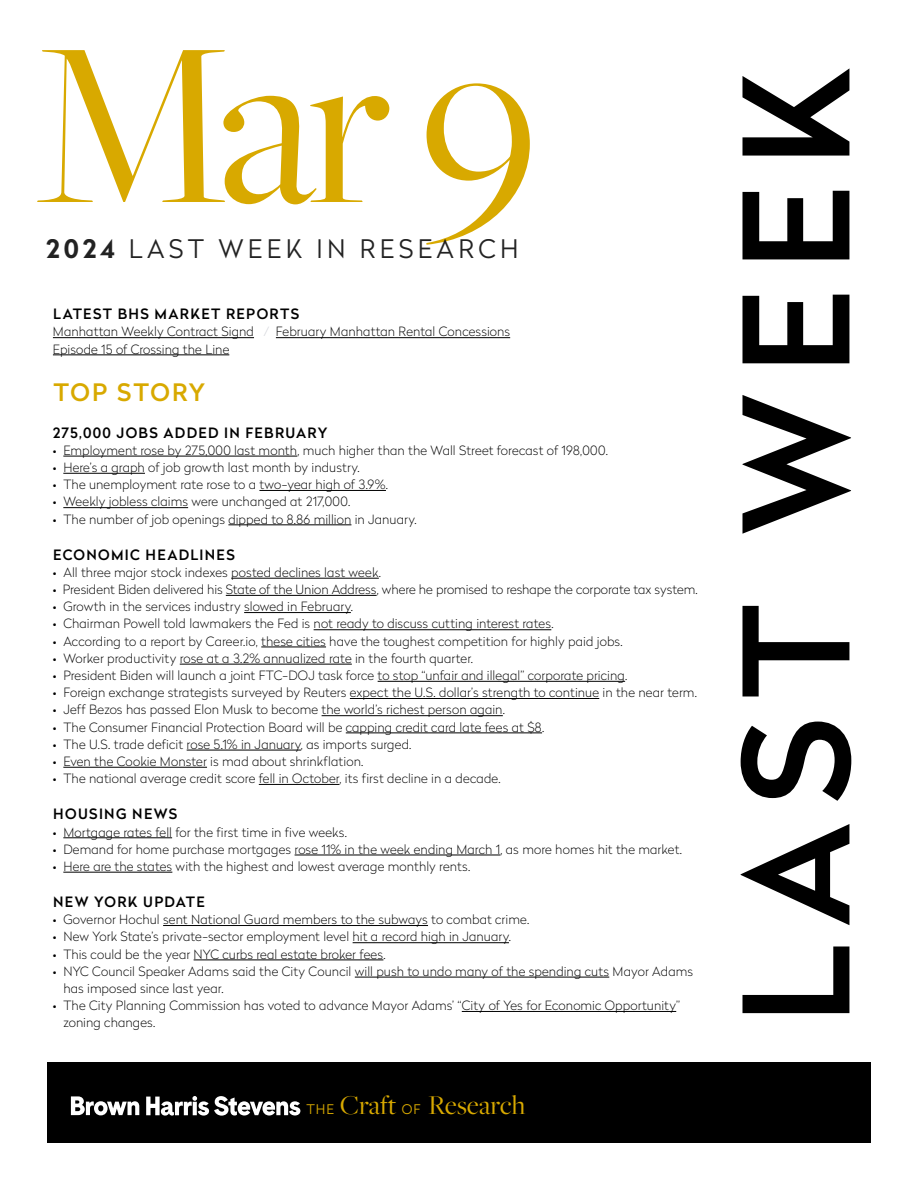
<style>
.page{position:relative;width:918px;height:1188px;background:#fff}
.page>*{position:absolute;margin:0;border:0;box-sizing:border-box;transform-origin:0 0}
.t1{font:243px "Freight Big Pro";color:#d8a900}
.t2{font:500 145.5px "Radikal";letter-spacing:.13em;color:#000}
.t3{font:28.2px "Freight Big Pro";color:#d8a900}
.t4{font:300 25.5px "Radikal";letter-spacing:.17em;color:#000}
.t5{font:500 24px "Radikal";letter-spacing:.075em;color:#d8a900}
.t6{font:500 14.25px "Radikal";letter-spacing:.095em;color:#000}
.t7{font:100 12.75px/17.2px "Radikal";letter-spacing:.01em;color:#000}
.s1{font-weight:700}
.s2{color:#cfd1d7}
.s3{font-family:"Radikal";font-weight:300;font-size:13.2px}
</style>
<div class="page">
<div style="left:47px;top:1062px;width:824px;height:81px;background:#000"></div>
<svg style="left:71px;top:1096px;width:68px;height:19px"></svg>
<svg style="left:146px;top:1096px;width:154px;height:20px"></svg>
<hr style="left:53px;top:337px;width:201px;height:1px;background:#000">
<hr style="left:276px;top:337px;width:234px;height:1px;background:#000">
<hr style="left:53px;top:355px;width:176px;height:1px;background:#000">
<hr style="left:63px;top:456px;width:234px;height:1px;background:#000">
<hr style="left:63px;top:473px;width:82px;height:1px;background:#000">
<hr style="left:259px;top:490px;width:127px;height:1px;background:#000">
<hr style="left:63px;top:507px;width:125px;height:1px;background:#000">
<hr style="left:228px;top:525px;width:123px;height:1px;background:#000">
<hr style="left:231px;top:578px;width:148px;height:1px;background:#000">
<hr style="left:226px;top:595px;width:151px;height:1px;background:#000">
<hr style="left:244px;top:612px;width:107px;height:1px;background:#000">
<hr style="left:314px;top:629px;width:237px;height:1px;background:#000">
<hr style="left:261px;top:647px;width:65px;height:1px;background:#000">
<hr style="left:180px;top:664px;width:172px;height:1px;background:#000">
<hr style="left:378px;top:681px;width:247px;height:1px;background:#000">
<hr style="left:350px;top:698px;width:249px;height:1px;background:#000">
<hr style="left:322px;top:715px;width:181px;height:1px;background:#000">
<hr style="left:346px;top:733px;width:196px;height:1px;background:#000">
<hr style="left:187px;top:750px;width:114px;height:1px;background:#000">
<hr style="left:63px;top:767px;width:144px;height:1px;background:#000">
<hr style="left:259px;top:784px;width:81px;height:1px;background:#000">
<hr style="left:63px;top:837px;width:109px;height:1px;background:#000">
<hr style="left:295px;top:855px;width:206px;height:1px;background:#000">
<hr style="left:63px;top:872px;width:109px;height:1px;background:#000">
<hr style="left:163px;top:925px;width:265px;height:1px;background:#000">
<hr style="left:353px;top:942px;width:156px;height:1px;background:#000">
<hr style="left:194px;top:960px;width:189px;height:1px;background:#000">
<hr style="left:355px;top:977px;width:254px;height:1px;background:#000">
<hr style="left:462px;top:1011px;width:214px;height:1px;background:#000">
<h1 class="t1" style="left:32px;top:-33px;width:506px">Mar 9</h1>
<h3 class="t4" style="left:46px;top:231px;width:474px"><span class="s1">2024</span> LAST WEEK IN RESEARCH</h3>
<p class="t6" style="left:53px;top:304px;width:247px">LATEST BHS MARKET REPORTS</p>
<p class="t7" style="left:53px;top:323px;width:459px">Manhattan Weekly Contract Signd <span class="s2">/</span> February Manhattan Rental Concessions<br>Episode 15 of Crossing the Line</p>
<h3 class="t5" style="left:53px;top:375px;width:153px">TOP STORY</h3>
<p class="t6" style="left:53px;top:422px;width:276px">275,000 JOBS ADDED IN FEBRUARY</p>
<p class="t7" style="left:53px;top:441px;width:556px">• Employment rose by 275,000 last month, much higher than the Wall Street forecast of 198,000.</p>
<p class="t7" style="left:53px;top:458px;width:308px">• Here’s a graph of job growth last month by industry.</p>
<p class="t7" style="left:53px;top:476px;width:337px">• The unemployment rate rose to a two-year high of 3.9%.</p>
<p class="t7" style="left:53px;top:493px;width:299px">• Weekly jobless claims were unchanged at 217,000.</p>
<p class="t7" style="left:53px;top:510px;width:365px">• The number of job openings dipped to 8.86 million in January.</p>
<p class="t6" style="left:53px;top:544px;width:183px">ECONOMIC HEADLINES</p>
<p class="t7" style="left:53px;top:563px;width:330px">• All three major stock indexes posted declines last week.</p>
<p class="t7" style="left:53px;top:580px;width:646px">• President Biden delivered his State of the Union Address, where he promised to reshape the corporate tax system.</p>
<p class="t7" style="left:53px;top:598px;width:302px">• Growth in the services industry slowed in February.</p>
<p class="t7" style="left:53px;top:615px;width:502px">• Chairman Powell told lawmakers the Fed is not ready to discuss cutting interest rates.</p>
<p class="t7" style="left:53px;top:632px;width:571px">• According to a report by Career.io, these cities have the toughest competition for highly paid jobs.</p>
<p class="t7" style="left:53px;top:649px;width:422px">• Worker productivity rose at a 3.2% annualized rate in the fourth quarter.</p>
<p class="t7" style="left:53px;top:666px;width:576px">• President Biden will launch a joint FTC-DOJ task force to stop “unfair and illegal” corporate pricing.</p>
<p class="t7" style="left:53px;top:684px;width:646px">• Foreign exchange strategists surveyed by Reuters expect the U.S. dollar’s strength to continue in the near term.</p>
<p class="t7" style="left:53px;top:701px;width:454px">• Jeff Bezos has passed Elon Musk to become the world’s richest person again.</p>
<p class="t7" style="left:53px;top:718px;width:493px">• The Consumer Financial Protection Board will be capping credit card late fees at $8.</p>
<p class="t7" style="left:53px;top:735px;width:360px">• The U.S. trade deficit rose 5.1% in January, as imports surged.</p>
<p class="t7" style="left:53px;top:752px;width:312px">• Even the Cookie Monster is mad about shrinkflation.</p>
<p class="t7" style="left:53px;top:770px;width:449px">• The national average credit score fell in October, its first decline in a decade.</p>
<p class="t6" style="left:53px;top:804px;width:126px">HOUSING NEWS</p>
<p class="t7" style="left:53px;top:823px;width:296px">• Mortgage rates fell for the first time in five weeks.</p>
<p class="t7" style="left:53px;top:840px;width:631px">• Demand for home purchase mortgages rose 11% in the week ending March 1, as more homes hit the market.</p>
<p class="t7" style="left:53px;top:857px;width:419px">• Here are the states with the highest and lowest average monthly rents.</p>
<p class="t6" style="left:53px;top:892px;width:153px">NEW YORK UPDATE</p>
<p class="t7" style="left:53px;top:911px;width:478px">• Governor Hochul sent National Guard members to the subways to combat crime.</p>
<p class="t7" style="left:53px;top:928px;width:460px">• New York State’s private-sector employment level hit a record high in January.</p>
<p class="t7" style="left:53px;top:945px;width:334px">• This could be the year NYC curbs real estate broker fees.</p>
<p class="t7" style="left:63px;top:962px;width:631px;text-indent:-10px">• NYC Council Speaker Adams said the City Council will push to undo many of the spending cuts Mayor Adams has imposed since last year.</p>
<p class="t7" style="left:63px;top:997px;width:618px;text-indent:-10px">• The City Planning Commission has voted to advance Mayor Adams’ “City of Yes for Economic Opportunity” zoning changes.</p>
<h3 class="t3" style="left:307px;top:1087px;width:220px"><span class="s3">THE</span> Craft <span class="s3">OF</span> Research</h3>
<h2 class="t2" style="left:692px;top:1024px;width:959px;rotate:-90deg">LAST WEEK</h2>
</div>
